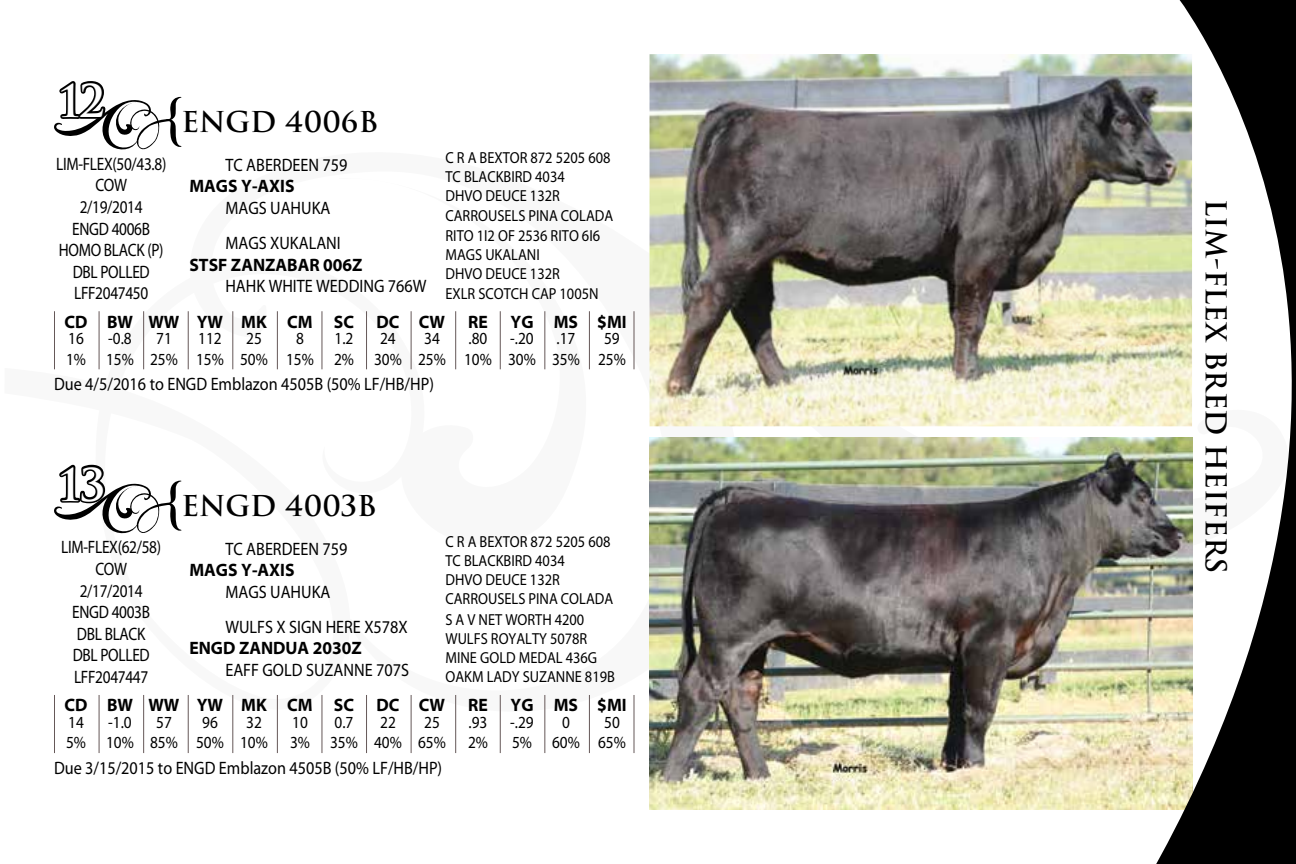
<style>
.page{position:relative;width:1296px;height:864px;background:#fff}
.page>*{position:absolute;margin:0;border:0;box-sizing:border-box;transform-origin:0 0}
.t1{font:700 44px "Trajan";color:#fff}
.t2{font:700 28px "Trajan";color:#000}
.t3{font:18px "Myriad MM 400 600";color:#000;scale:.9 1}
.t4{font:18px/21.6px "Myriad MM 400 600";letter-spacing:-.02em;color:#000;text-align:center;scale:.85 1}
.t5{font:18px "Myriad MM 700 700";color:#000;scale:.9 1}
.t6{font:17px/20.4px "Myriad MM 400 600";color:#000;scale:.9 1}
.t7{font:16px/19.2px "Myriad MM 400 600";color:#000;scale:.9 1}
</style>
<div class="page">
<img style="left:650px;top:54px;width:496px;height:372px">
<img style="left:650px;top:438px;width:496px;height:372px">
<svg style="left:1146px;top:0;width:150px;height:864px"></svg>
<svg style="left:54px;top:81px;width:127px;height:69px"></svg>
<hr style="left:54px;top:311px;width:1px;height:58px;background:#655858">
<hr style="left:99px;top:311px;width:1px;height:58px;background:#655858">
<hr style="left:143px;top:311px;width:1px;height:58px;background:#655858">
<hr style="left:188px;top:311px;width:1px;height:58px;background:#655858">
<hr style="left:232px;top:311px;width:1px;height:58px;background:#655858">
<hr style="left:277px;top:311px;width:1px;height:58px;background:#655858">
<hr style="left:321px;top:311px;width:1px;height:58px;background:#655858">
<hr style="left:366px;top:311px;width:1px;height:58px;background:#655858">
<hr style="left:411px;top:311px;width:1px;height:58px;background:#655858">
<hr style="left:455px;top:311px;width:1px;height:58px;background:#655858">
<hr style="left:500px;top:311px;width:1px;height:58px;background:#655858">
<hr style="left:544px;top:311px;width:1px;height:58px;background:#655858">
<hr style="left:589px;top:311px;width:1px;height:58px;background:#655858">
<hr style="left:634px;top:311px;width:1px;height:58px;background:#655858">
<svg style="left:54px;top:464px;width:127px;height:70px"></svg>
<hr style="left:54px;top:695px;width:1px;height:58px;background:#655858">
<hr style="left:99px;top:695px;width:1px;height:58px;background:#655858">
<hr style="left:143px;top:695px;width:1px;height:58px;background:#655858">
<hr style="left:188px;top:695px;width:1px;height:58px;background:#655858">
<hr style="left:232px;top:695px;width:1px;height:58px;background:#655858">
<hr style="left:277px;top:695px;width:1px;height:58px;background:#655858">
<hr style="left:321px;top:695px;width:1px;height:58px;background:#655858">
<hr style="left:366px;top:695px;width:1px;height:58px;background:#655858">
<hr style="left:411px;top:695px;width:1px;height:58px;background:#655858">
<hr style="left:455px;top:695px;width:1px;height:58px;background:#655858">
<hr style="left:500px;top:695px;width:1px;height:58px;background:#655858">
<hr style="left:544px;top:695px;width:1px;height:58px;background:#655858">
<hr style="left:589px;top:695px;width:1px;height:58px;background:#655858">
<hr style="left:634px;top:695px;width:1px;height:58px;background:#655858">
<h1 class="t1" style="left:60px;top:73px;width:48px">12</h1>
<h2 class="t2" style="left:181px;top:105px;width:199px">ENGD 4006B</h2>
<p class="t4" style="left:56px;top:154px;width:131px">LIM-FLEX(50/43.8)<br>COW<br>2/19/2014<br>ENGD 4006B<br>HOMO BLACK (P)<br>DBL POLLED<br>LFF2047450</p>
<p class="t3" style="left:225px;top:156px;width:137px">TC ABERDEEN 759</p>
<p class="t5" style="left:189px;top:178px;width:118px">MAGS Y-AXIS</p>
<p class="t3" style="left:225px;top:199px;width:118px">MAGS UAHUKA</p>
<p class="t3" style="left:225px;top:234px;width:130px">MAGS XUKALANI</p>
<p class="t5" style="left:189px;top:256px;width:194px">STSF ZANZABAR 006Z</p>
<p class="t3" style="left:225px;top:277px;width:225px">HAHK WHITE WEDDING 766W</p>
<p class="t7" style="left:446px;top:149px;width:188px">C R A BEXTOR 872 5205 608<br>TC BLACKBIRD 4034<br>DHVO DEUCE 132R<br>CARROUSELS PINA COLADA</p>
<p class="t7" style="left:446px;top:227px;width:173px">RITO 1I2 OF 2536 RITO 6I6<br>MAGS UKALANI<br>DHVO DEUCE 132R<br>EXLR SCOTCH CAP 1005N</p>
<p class="t5" style="left:64px;top:313px;width:424px">CD BW WW YW MK CM SC DC CW</p>
<p class="t5" style="left:468px;top:313px;width:23px">RE</p>
<p class="t5" style="left:510px;top:313px;width:131px">YG MS $MI</p>
<p class="t6" style="left:68px;top:329px;width:19px">16</p>
<p class="t6" style="left:108px;top:329px;width:28px">-0.8</p>
<p class="t6" style="left:156px;top:329px;width:19px">71</p>
<p class="t6" style="left:198px;top:329px;width:28px">112</p>
<p class="t6" style="left:246px;top:329px;width:19px">25</p>
<p class="t6" style="left:296px;top:329px;width:10px">8</p>
<p class="t6" style="left:335px;top:329px;width:22px">1.2</p>
<p class="t6" style="left:380px;top:329px;width:19px">24</p>
<p class="t6" style="left:424px;top:329px;width:19px">34</p>
<p class="t6" style="left:469px;top:329px;width:22px">.80</p>
<p class="t6" style="left:510px;top:329px;width:28px">-.20</p>
<p class="t6" style="left:557px;top:329px;width:22px">.17</p>
<p class="t6" style="left:66px;top:329px;width:624px;text-indent:538px">59<br>1% 15% 25% 15% 50% 15% 2% 30% 25% 10% 30% 35% 25%</p>
<p class="t3" style="left:54px;top:375px;width:424px">Due 4/5/2016 to ENGD Emblazon 4505B (50% LF/HB/HP)</p>
<h1 class="t1" style="left:59px;top:457px;width:48px">13</h1>
<p class="t4" style="left:61px;top:538px;width:119px">LIM-FLEX(62/58)<br>COW<br>2/17/2014<br>ENGD 4003B<br>DBL BLACK<br>DBL POLLED<br>LFF2047447</p>
<p class="t3" style="left:225px;top:540px;width:137px">TC ABERDEEN 759</p>
<h2 class="t2" style="left:181px;top:488px;width:197px">ENGD 4003B</h2>
<p class="t5" style="left:189px;top:562px;width:118px">MAGS Y-AXIS</p>
<p class="t3" style="left:225px;top:583px;width:118px">MAGS UAHUKA</p>
<p class="t3" style="left:225px;top:618px;width:204px">WULFS X SIGN HERE X578X</p>
<p class="t5" style="left:189px;top:640px;width:193px">ENGD ZANDUA 2030Z</p>
<p class="t3" style="left:225px;top:661px;width:205px">EAFF GOLD SUZANNE 707S</p>
<p class="t7" style="left:446px;top:533px;width:188px">C R A BEXTOR 872 5205 608<br>TC BLACKBIRD 4034<br>DHVO DEUCE 132R<br>CARROUSELS PINA COLADA</p>
<p class="t7" style="left:446px;top:611px;width:190px">S A V NET WORTH 4200<br>WULFS ROYALTY 5078R<br>MINE GOLD MEDAL 436G<br>OAKM LADY SUZANNE 819B</p>
<p class="t5" style="left:64px;top:697px;width:424px">CD BW WW YW MK CM SC DC CW</p>
<p class="t5" style="left:468px;top:697px;width:23px">RE</p>
<p class="t5" style="left:510px;top:697px;width:131px">YG MS $MI</p>
<p class="t6" style="left:68px;top:713px;width:19px">14</p>
<p class="t6" style="left:108px;top:713px;width:28px">-1.0</p>
<p class="t6" style="left:156px;top:713px;width:19px">57</p>
<p class="t6" style="left:202px;top:713px;width:19px">96</p>
<p class="t6" style="left:246px;top:713px;width:19px">32</p>
<p class="t6" style="left:292px;top:713px;width:19px">10</p>
<p class="t6" style="left:335px;top:713px;width:22px">0.7</p>
<p class="t6" style="left:380px;top:713px;width:19px">22</p>
<p class="t6" style="left:424px;top:713px;width:19px">25</p>
<p class="t6" style="left:469px;top:713px;width:22px">.93</p>
<p class="t6" style="left:510px;top:713px;width:28px">-.29</p>
<p class="t6" style="left:562px;top:713px;width:10px">0</p>
<p class="t6" style="left:604px;top:713px;width:19px">50</p>
<p class="t6" style="left:66px;top:733px;width:226px">5% 10% 85% 50% 10%</p>
<p class="t6" style="left:290px;top:733px;width:175px">3% 35% 40% 65%</p>
<p class="t6" style="left:468px;top:733px;width:24px">2%</p>
<p class="t6" style="left:512px;top:733px;width:128px">5% 60% 65%</p>
<p class="t3" style="left:54px;top:759px;width:433px">Due 3/15/2015 to ENGD Emblazon 4505B (50% LF/HB/HP)</p>
<h2 class="t2" style="left:1234px;top:199px;width:376px;rotate:90deg">Lim-Flex Bred Heifers</h2>
</div>
